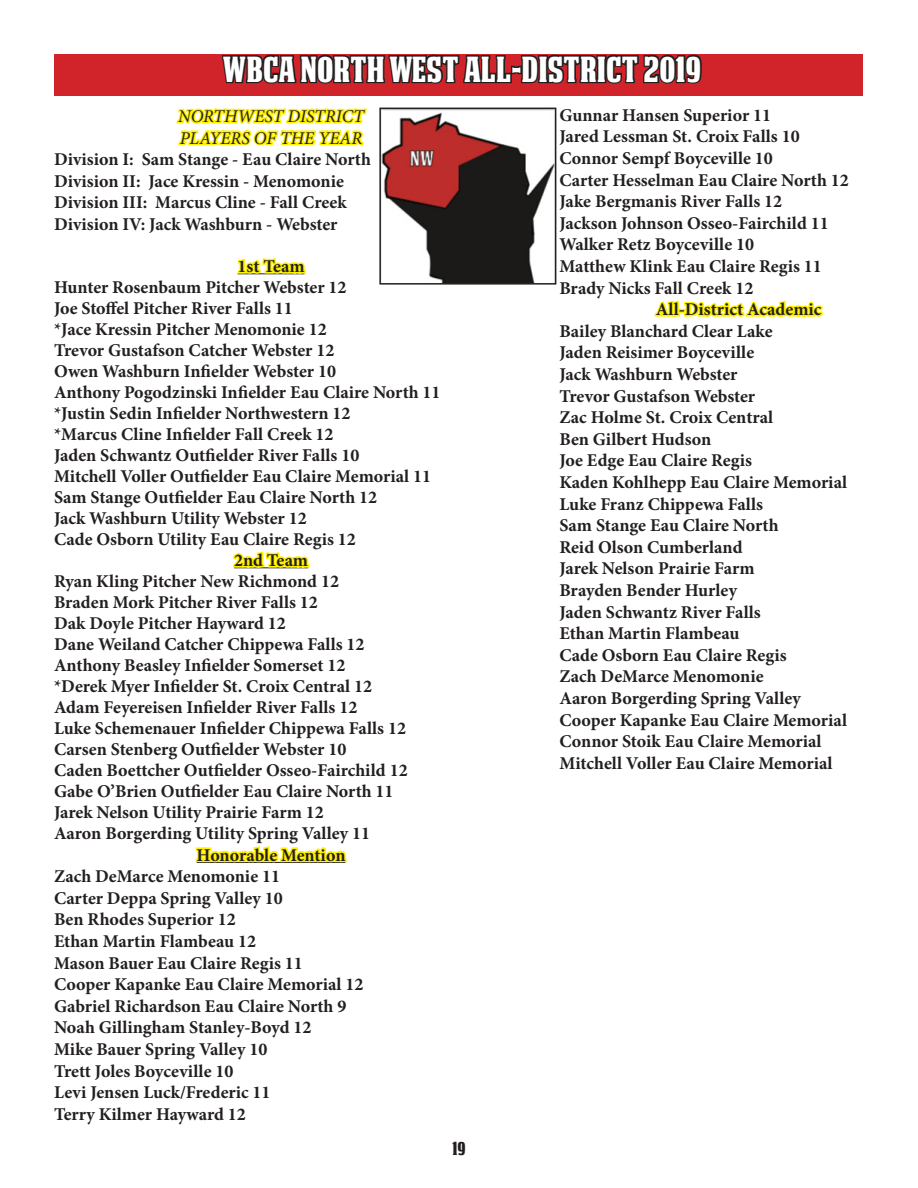
<style>
.page{position:relative;width:918px;height:1188px;background:#fff}
.page>*{position:absolute;margin:0;border:0;box-sizing:border-box;transform-origin:0 0}
.t1{font:34.5px "DEATHEMAACHNCV";color:#fff}
.t2{font:700 18px "Minion Pro";color:#231f20}
.t3{font:italic 18px "Minion Pro";color:#231f20}
.t4{font:18px "DEATHEMAACHNCV";color:#231f20}
</style>
<div class="page">
<svg style="left:237px;top:258px;width:69px;height:17px"></svg>
<svg style="left:232px;top:551px;width:78px;height:18px"></svg>
<svg style="left:195px;top:846px;width:152px;height:17px"></svg>
<svg style="left:654px;top:300px;width:170px;height:18px"></svg>
<div style="left:55px;top:54px;width:808px;height:42px;background:#d1232a"></div>
<svg style="left:176px;top:54px;width:526px;height:124px"></svg>
<img style="left:382px;top:111px;width:171px;height:171px">
<div style="left:379px;top:108px;width:177px;height:177px;border:2px solid #231f20"></div>
<p class="t1" style="left:223px;top:49px;width:480px">WBCA NORTH WEST ALL-DISTRICT 2019</p>
<p class="t3" style="left:178px;top:104px;width:187px">NORTHWEST DISTRICT</p>
<p class="t3" style="left:180px;top:126px;width:184px">PLAYERS OF THE YEAR</p>
<p class="t2" style="left:54px;top:147px;width:318px">Division I: Sam Stange - Eau Claire North</p>
<p class="t2" style="left:54px;top:168px;width:291px">Division II: Jace Kressin - Menomonie</p>
<p class="t2" style="left:54px;top:190px;width:294px">Division III: Marcus Cline - Fall Creek</p>
<p class="t2" style="left:54px;top:212px;width:285px">Division IV: Jack Washburn - Webster</p>
<p class="t2" style="left:238px;top:254px;width:69px">1st Team</p>
<p class="t2" style="left:54px;top:275px;width:294px">Hunter Rosenbaum Pitcher Webster 12</p>
<p class="t2" style="left:54px;top:296px;width:240px">Joe Stoffel Pitcher River Falls 11</p>
<p class="t2" style="left:54px;top:317px;width:274px">*Jace Kressin Pitcher Menomonie 12</p>
<p class="t2" style="left:54px;top:338px;width:282px">Trevor Gustafson Catcher Webster 12</p>
<p class="t2" style="left:54px;top:359px;width:284px">Owen Washburn Infielder Webster 10</p>
<p class="t2" style="left:54px;top:380px;width:388px">Anthony Pogodzinski Infielder Eau Claire North 11</p>
<p class="t2" style="left:54px;top:401px;width:298px">*Justin Sedin Infielder Northwestern 12</p>
<p class="t2" style="left:54px;top:422px;width:281px">*Marcus Cline Infielder Fall Creek 12</p>
<p class="t2" style="left:54px;top:443px;width:307px">Jaden Schwantz Outfielder River Falls 10</p>
<p class="t2" style="left:54px;top:464px;width:379px">Mitchell Voller Outfielder Eau Claire Memorial 11</p>
<p class="t2" style="left:54px;top:485px;width:325px">Sam Stange Outfielder Eau Claire North 12</p>
<p class="t2" style="left:54px;top:506px;width:254px">Jack Washburn Utility Webster 12</p>
<p class="t2" style="left:54px;top:527px;width:303px">Cade Osborn Utility Eau Claire Regis 12</p>
<p class="t2" style="left:234px;top:548px;width:76px">2nd Team</p>
<p class="t2" style="left:54px;top:569px;width:287px">Ryan Kling Pitcher New Richmond 12</p>
<p class="t2" style="left:54px;top:590px;width:265px">Braden Mork Pitcher River Falls 12</p>
<p class="t2" style="left:54px;top:611px;width:233px">Dak Doyle Pitcher Hayward 12</p>
<p class="t2" style="left:54px;top:632px;width:312px">Dane Weiland Catcher Chippewa Falls 12</p>
<p class="t2" style="left:54px;top:653px;width:293px">Anthony Beasley Infielder Somerset 12</p>
<p class="t2" style="left:54px;top:674px;width:320px">*Derek Myer Infielder St. Croix Central 12</p>
<p class="t2" style="left:54px;top:695px;width:305px">Adam Feyereisen Infielder River Falls 12</p>
<p class="t2" style="left:54px;top:716px;width:354px">Luke Schemenauer Infielder Chippewa Falls 12</p>
<p class="t2" style="left:54px;top:737px;width:294px">Carsen Stenberg Outfielder Webster 10</p>
<p class="t2" style="left:54px;top:758px;width:355px">Caden Boettcher Outfielder Osseo-Fairchild 12</p>
<p class="t2" style="left:54px;top:779px;width:341px">Gabe O’Brien Outfielder Eau Claire North 11</p>
<p class="t2" style="left:54px;top:800px;width:271px">Jarek Nelson Utility Prairie Farm 12</p>
<p class="t2" style="left:54px;top:821px;width:318px">Aaron Borgerding Utility Spring Valley 11</p>
<p class="t2" style="left:197px;top:842px;width:150px">Honorable Mention</p>
<p class="t2" style="left:54px;top:864px;width:228px">Zach DeMarce Menomonie 11</p>
<p class="t2" style="left:54px;top:885px;width:230px">Carter Deppa Spring Valley 10</p>
<p class="t2" style="left:54px;top:907px;width:183px">Ben Rhodes Superior 12</p>
<p class="t2" style="left:54px;top:929px;width:204px">Ethan Martin Flambeau 12</p>
<p class="t2" style="left:54px;top:950px;width:250px">Mason Bauer Eau Claire Regis 11</p>
<p class="t2" style="left:54px;top:972px;width:311px">Cooper Kapanke Eau Claire Memorial 12</p>
<p class="t2" style="left:54px;top:993px;width:294px">Gabriel Richardson Eau Claire North 9</p>
<p class="t2" style="left:54px;top:1015px;width:259px">Noah Gillingham Stanley-Boyd 12</p>
<p class="t2" style="left:54px;top:1037px;width:215px">Mike Bauer Spring Valley 10</p>
<p class="t2" style="left:54px;top:1058px;width:181px">Trett Joles Boyceville 10</p>
<p class="t2" style="left:54px;top:1080px;width:218px">Levi Jensen Luck/Frederic 11</p>
<p class="t2" style="left:54px;top:1101px;width:193px">Terry Kilmer Hayward 12</p>
<p class="t4" style="left:452px;top:1138px;width:15px">19</p>
<p class="t2" style="left:559px;top:102px;width:213px">Gunnar Hansen Superior 11</p>
<p class="t2" style="left:559px;top:124px;width:242px">Jared Lessman St. Croix Falls 10</p>
<p class="t2" style="left:559px;top:146px;width:215px">Connor Sempf Boyceville 10</p>
<p class="t2" style="left:559px;top:167px;width:291px">Carter Hesselman Eau Claire North 12</p>
<p class="t2" style="left:559px;top:189px;width:224px">Jake Bergmanis River Falls 12</p>
<p class="t2" style="left:559px;top:210px;width:271px">Jackson Johnson Osseo-Fairchild 11</p>
<p class="t2" style="left:559px;top:232px;width:196px">Walker Retz Boyceville 10</p>
<p class="t2" style="left:559px;top:254px;width:264px">Matthew Klink Eau Claire Regis 11</p>
<p class="t2" style="left:559px;top:275px;width:195px">Brady Nicks Fall Creek 12</p>
<p class="t2" style="left:656px;top:297px;width:167px">All-District Academic</p>
<p class="t2" style="left:559px;top:318px;width:215px">Bailey Blanchard Clear Lake</p>
<p class="t2" style="left:559px;top:340px;width:196px">Jaden Reisimer Boyceville</p>
<p class="t2" style="left:559px;top:362px;width:180px">Jack Washburn Webster</p>
<p class="t2" style="left:559px;top:383px;width:197px">Trevor Gustafson Webster</p>
<p class="t2" style="left:559px;top:405px;width:215px">Zac Holme St. Croix Central</p>
<p class="t2" style="left:559px;top:426px;width:153px">Ben Gilbert Hudson</p>
<p class="t2" style="left:559px;top:448px;width:194px">Joe Edge Eau Claire Regis</p>
<p class="t2" style="left:559px;top:470px;width:289px">Kaden Kohlhepp Eau Claire Memorial</p>
<p class="t2" style="left:559px;top:491px;width:205px">Luke Franz Chippewa Falls</p>
<p class="t2" style="left:559px;top:513px;width:221px">Sam Stange Eau Claire North</p>
<p class="t2" style="left:559px;top:534px;width:185px">Reid Olson Cumberland</p>
<p class="t2" style="left:559px;top:556px;width:197px">Jarek Nelson Prairie Farm</p>
<p class="t2" style="left:559px;top:578px;width:179px">Brayden Bender Hurley</p>
<p class="t2" style="left:559px;top:599px;width:203px">Jaden Schwantz River Falls</p>
<p class="t2" style="left:559px;top:621px;width:182px">Ethan Martin Flambeau</p>
<p class="t2" style="left:559px;top:642px;width:229px">Cade Osborn Eau Claire Regis</p>
<p class="t2" style="left:559px;top:664px;width:206px">Zach DeMarce Menomonie</p>
<p class="t2" style="left:559px;top:686px;width:243px">Aaron Borgerding Spring Valley</p>
<p class="t2" style="left:559px;top:707px;width:289px">Cooper Kapanke Eau Claire Memorial</p>
<p class="t2" style="left:559px;top:729px;width:264px">Connor Stoik Eau Claire Memorial</p>
<p class="t2" style="left:559px;top:750px;width:275px">Mitchell Voller Eau Claire Memorial</p>
</div>
